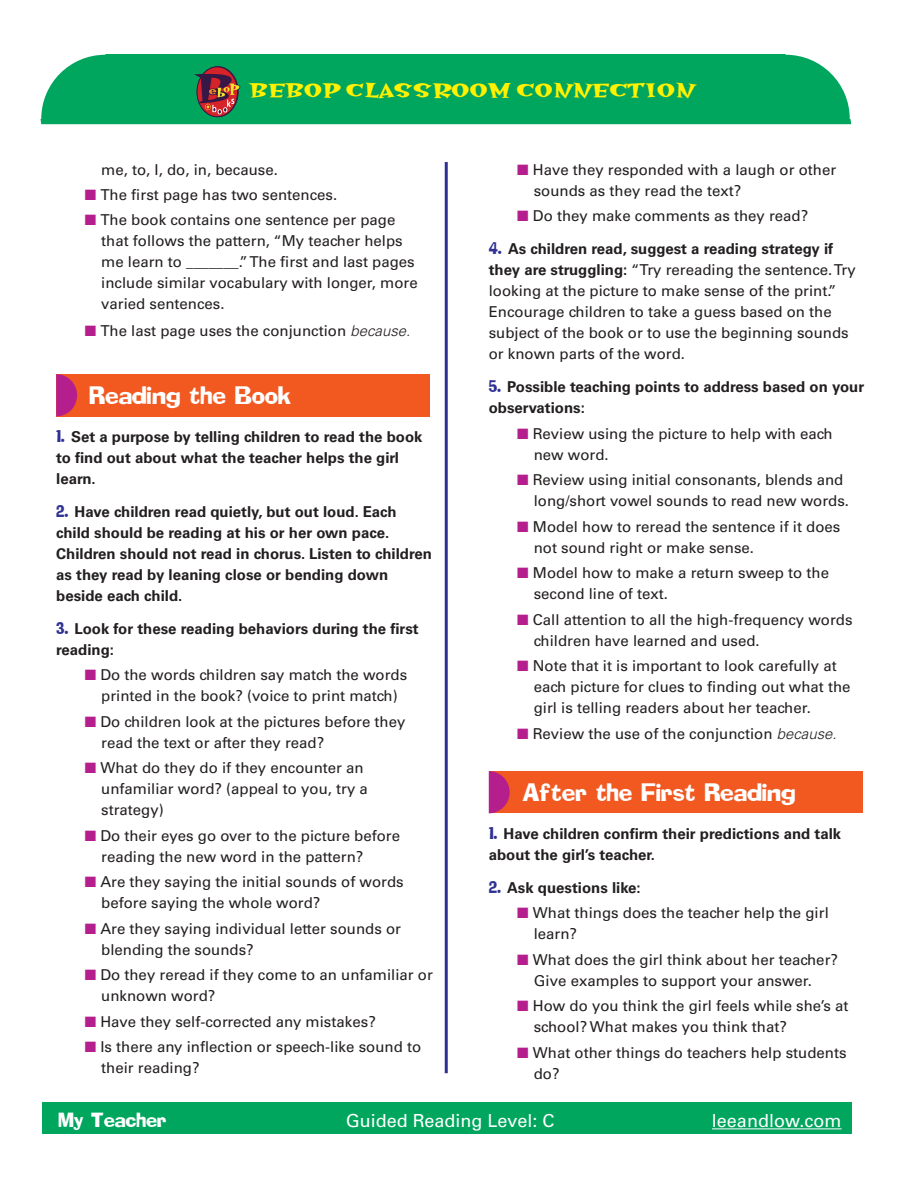
<style>
.page{position:relative;width:918px;height:1188px;background:#fff}
.page>*{position:absolute;margin:0;border:0;box-sizing:border-box;transform-origin:0 0}
.Numbered_Paragraphs{font:22.5px "Hotsy Totsy Bold Mv B";color:#fff101}
.t1{font:22.2px "Addled";color:#fff}
.t2{font:18px "Univers";color:#fff}
.t3{font:18px "Addled";color:#fff}
.Numbered_Paragraphs-2{font:15px/21px "Univers";color:#231f20}
.Numbered_Paragraphs-3{font:700 15px/21px "Univers";color:#231f20}
.Numbered_bold_text{font:700 15px/21px "Univers";color:#231f20}
.s1{color:#b41e8d}
.s2{font-weight:300;font-style:italic}
.s3{font-family:"Addled";font-weight:400;color:#2e3092}
.s4{font-family:"Addled";color:#2e3092}
.s5{font-weight:700}
</style>
<div class="page">
<div style="left:40px;top:54px;width:811px;height:70px;background:#00a65d"></div>
<hr style="left:445px;top:162px;width:3px;height:911px;background:#2e3092">
<div style="left:42px;top:1102px;width:810px;height:31px;background:#00a65d"></div>
<hr style="left:712px;top:1128px;width:130px;height:1px;background:#fff">
<svg style="left:197px;top:67px;width:41px;height:50px"></svg>
<div style="left:196px;top:66px;width:42px;height:51px;border:1px solid #371745;border-radius:50%"></div>
<svg style="left:194px;top:74px;width:46px;height:40px;background:#784b43"></svg>
<div style="left:56px;top:374px;width:374px;height:43px;background:#f15921"></div>
<svg style="left:56px;top:374px;width:21px;height:42px"></svg>
<div style="left:489px;top:771px;width:373px;height:42px;background:#f15921"></div>
<svg style="left:489px;top:771px;width:21px;height:42px"></svg>
<p class="Numbered_Paragraphs" style="left:249px;top:79px;width:447px">BEBOP CLASSROOM CONNECTION</p>
<p class="Numbered_Paragraphs-2" style="left:101px;top:159px;width:178px">me, to, I, do, in, because.</p>
<p class="Numbered_Paragraphs-2" style="left:85px;top:184px;width:254px"><span class="s1">■</span> The first page has two sentences.</p>
<p class="Numbered_Paragraphs-2" style="left:101px;top:210px;width:318px;text-indent:-16px"><span class="s1">■</span> The book contains one sentence per page that follows the pattern, “My teacher helps me learn to _______.” The first and last pages include similar vocabulary with longer, more varied sentences.</p>
<p class="Numbered_Paragraphs-2" style="left:85px;top:320px;width:327px"><span class="s1">■</span> The last page uses the conjunction <span class="s2">because.</span></p>
<p class="t1" style="left:90px;top:381px;width:203px">Reading the Book</p>
<p class="Numbered_bold_text" style="left:56px;top:426px;width:368px"><span class="s3">1.</span> Set a purpose by telling children to read the book to find out about what the teacher helps the girl learn.</p>
<p class="Numbered_Paragraphs-3" style="left:56px;top:501px;width:377px"><span class="s3">2.</span> Have children read quietly, but out loud. Each child should be reading at his or her own pace.<br>Children should not read in chorus. Listen to children as they read by leaning close or bending down beside each child.</p>
<p class="Numbered_Paragraphs-3" style="left:56px;top:618px;width:364px"><span class="s3">3.</span> Look for these reading behaviors during the first reading:</p>
<p class="Numbered_Paragraphs-2" style="left:85px;top:665px;width:324px;text-align:center"><span class="s1">■</span> Do the words children say match the words printed in the book? (voice to print match)</p>
<p class="Numbered_Paragraphs-2" style="left:101px;top:711px;width:306px;text-indent:-16px"><span class="s1">■</span> Do children look at the pictures before they read the text or after they read?</p>
<p class="Numbered_Paragraphs-2" style="left:101px;top:758px;width:268px;text-indent:-16px"><span class="s1">■</span> What do they do if they encounter an unfamiliar word? (appeal to you, try a strategy)</p>
<p class="Numbered_Paragraphs-2" style="left:101px;top:825px;width:300px;text-indent:-16px"><span class="s1">■</span> Do their eyes go over to the picture before reading the new word in the pattern?</p>
<p class="Numbered_Paragraphs-2" style="left:101px;top:872px;width:304px;text-indent:-16px"><span class="s1">■</span> Are they saying the initial sounds of words before saying the whole word?</p>
<p class="Numbered_Paragraphs-2" style="left:101px;top:918px;width:301px;text-indent:-16px"><span class="s1">■</span> Are they saying individual letter sounds or blending the sounds?</p>
<p class="Numbered_Paragraphs-2" style="left:101px;top:965px;width:333px;text-indent:-16px"><span class="s1">■</span> Do they reread if they come to an unfamiliar or unknown word?</p>
<p class="Numbered_Paragraphs-2" style="left:85px;top:1011px;width:293px"><span class="s1">■</span> Have they self-corrected any mistakes?</p>
<p class="Numbered_Paragraphs-2" style="left:101px;top:1037px;width:322px;text-indent:-16px"><span class="s1">■</span> Is there any inflection or speech-like sound to their reading?</p>
<p class="Numbered_Paragraphs-2" style="left:534px;top:159px;width:304px;text-indent:-16px"><span class="s1">■</span> Have they responded with a laugh or other sounds as they read the text?</p>
<p class="Numbered_Paragraphs-2" style="left:517px;top:206px;width:292px"><span class="s1">■</span> Do they make comments as they read?</p>
<p class="Numbered_Paragraphs-2" style="left:489px;top:238px;width:369px"><span class="s4">4.</span> <span class="s5">As children read, suggest a reading strategy if they are struggling:</span> “Try rereading the sentence. Try looking at the picture to make sense of the print.” Encourage children to take a guess based on the subject of the book or to use the beginning sounds or known parts of the word.</p>
<p class="Numbered_Paragraphs-3" style="left:489px;top:376px;width:377px"><span class="s3">5.</span> Possible teaching points to address based on your observations:</p>
<p class="Numbered_Paragraphs-2" style="left:534px;top:423px;width:300px;text-indent:-16px"><span class="s1">■</span> Review using the picture to help with each new word.</p>
<p class="Numbered_Paragraphs-2" style="left:534px;top:469px;width:317px;text-indent:-16px"><span class="s1">■</span> Review using initial consonants, blends and long/short vowel sounds to read new words.</p>
<p class="Numbered_Paragraphs-2" style="left:534px;top:516px;width:308px;text-indent:-16px"><span class="s1">■</span> Model how to reread the sentence if it does not sound right or make sense.</p>
<p class="Numbered_Paragraphs-2" style="left:534px;top:562px;width:297px;text-indent:-16px"><span class="s1">■</span> Model how to make a return sweep to the second line of text.</p>
<p class="Numbered_Paragraphs-2" style="left:534px;top:609px;width:320px;text-indent:-16px"><span class="s1">■</span> Call attention to all the high-frequency words children have learned and used.</p>
<p class="Numbered_Paragraphs-2" style="left:534px;top:655px;width:318px;text-indent:-16px"><span class="s1">■</span> Note that it is important to look carefully at each picture for clues to finding out what the girl is telling readers about her teacher.</p>
<p class="Numbered_Paragraphs-2" style="left:517px;top:723px;width:321px"><span class="s1">■</span> Review the use of the conjunction <span class="s2">because.</span></p>
<p class="t1" style="left:522px;top:778px;width:275px">After the First Reading</p>
<p class="Numbered_bold_text" style="left:489px;top:823px;width:354px"><span class="s3">1.</span> Have children confirm their predictions and talk about the girl’s teacher.</p>
<p class="Numbered_Paragraphs-3" style="left:489px;top:877px;width:154px"><span class="s3">2.</span> Ask questions like:</p>
<p class="Numbered_Paragraphs-2" style="left:534px;top:903px;width:297px;text-indent:-16px"><span class="s1">■</span> What things does the teacher help the girl learn?</p>
<p class="Numbered_Paragraphs-2" style="left:534px;top:949px;width:306px;text-indent:-16px"><span class="s1">■</span> What does the girl think about her teacher?<br>Give examples to support your answer.</p>
<p class="Numbered_Paragraphs-2" style="left:534px;top:996px;width:316px;text-indent:-16px"><span class="s1">■</span> How do you think the girl feels while she’s at school? What makes you think that?</p>
<p class="Numbered_Paragraphs-2" style="left:534px;top:1042px;width:314px;text-indent:-16px"><span class="s1">■</span> What other things do teachers help students do?</p>
<p class="t3" style="left:59px;top:1108px;width:109px">My Teacher</p>
<p class="t2" style="left:346px;top:1110px;width:210px">Guided Reading Level: C</p>
<p class="t2" style="left:712px;top:1110px;width:131px">leeandlow.com</p>
</div>
